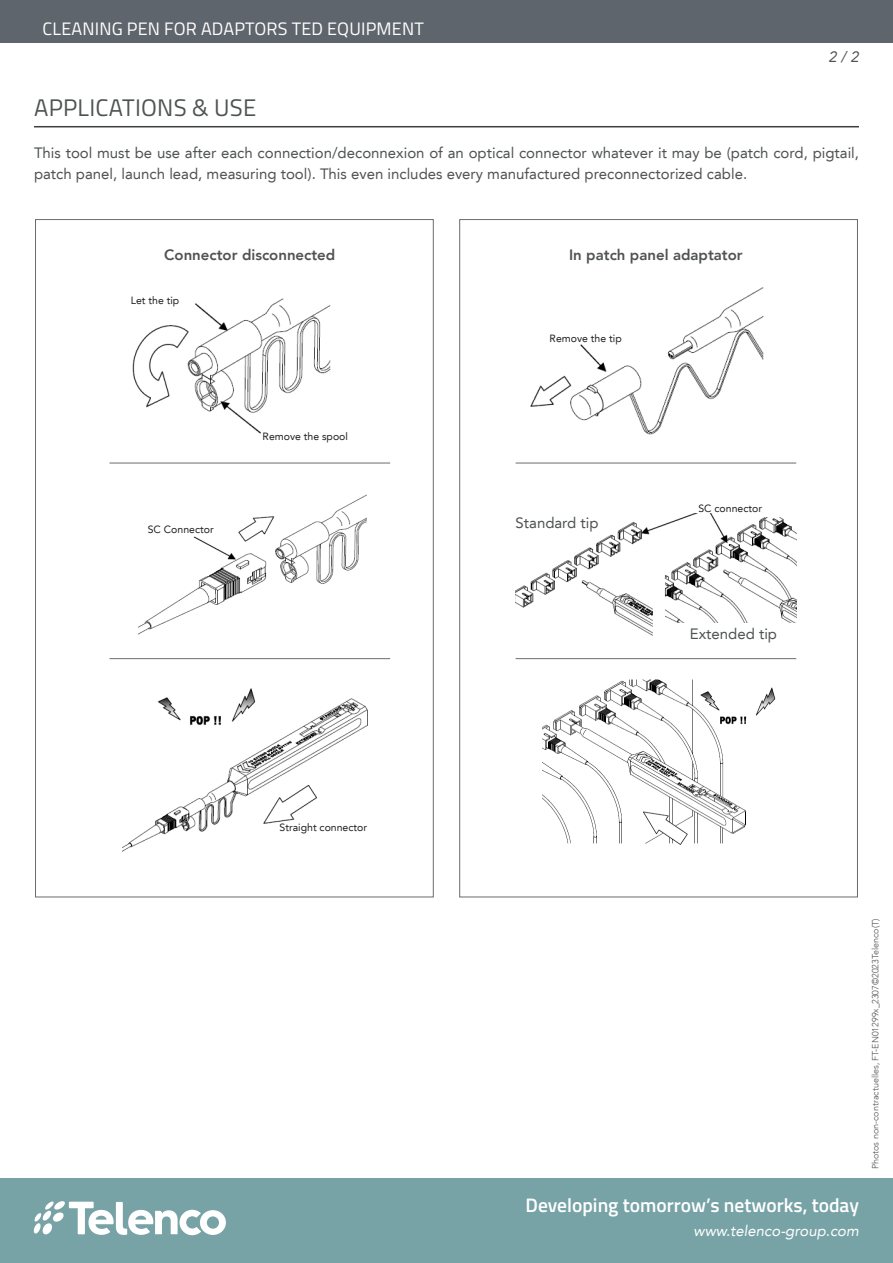
<style>
.page{position:relative;width:893px;height:1263px;background:#fff}
.page>*{position:absolute;margin:0;border:0;box-sizing:border-box;transform-origin:0 0}
.SOUS-TITRE{font:24px "Titillium Web";letter-spacing:.01em;color:#505353}
.t1{font:600 19.5px "Titillium Web";color:#fff}
.RAPPEL_TITRE_ENTETE{font:18px "Titillium Web";letter-spacing:.01em;color:#fff}
.item{font:15px/21px "Avenir LT";color:#505353}
.item-2{font:800 15px "Avenir LT";color:#505353}
.t2{font:italic 15px "Avenir LT";color:#fff}
.t3{font:italic 15px "Avenir LT";color:#505353}
.legende{font:10.5px "Avenir LT";color:#231f20}
.Paragraphe_de_liste{font:10.5px "Avenir LT";color:#231f20}
.NOMENCLATURE{font:300 9px "Avenir LT";color:#505353}
</style>
<div class="page">
<div style="left:0;top:0;width:893px;height:43px;background:#5f656c"></div>
<div style="left:0;top:1178px;width:893px;height:85px;background:#77a3a6"></div>
<svg style="left:33px;top:1201px;width:193px;height:34px"></svg>
<hr style="left:34px;top:126px;width:825px;height:1px;background:#3a3e40">
<svg style="left:35px;top:219px;width:399px;height:679px"></svg>
<svg style="left:459px;top:219px;width:399px;height:679px"></svg>
<img style="left:111px;top:283px;width:278px;height:158px">
<img style="left:514px;top:283px;width:283px;height:158px">
<img style="left:125px;top:483px;width:250px;height:153px">
<img style="left:516px;top:483px;width:280px;height:156px">
<img style="left:122px;top:678px;width:255px;height:181px">
<img style="left:536px;top:678px;width:240px;height:170px">
<div style="left:111px;top:283px;width:85px;height:17px;background:#fff"></div>
<div style="left:263px;top:423px;width:85px;height:17px;background:#fff"></div>
<div style="left:139px;top:517px;width:85px;height:17px;background:#fff"></div>
<div style="left:271px;top:836px;width:85px;height:17px;background:#fff"></div>
<div style="left:677px;top:495px;width:85px;height:17px;background:#fff"></div>
<div style="left:528px;top:321px;width:85px;height:17px;background:#fff"></div>
<div style="left:677px;top:623px;width:119px;height:17px;background:#fff"></div>
<hr style="left:109px;top:463px;width:281px;height:1px;background:#6b6c72">
<hr style="left:109px;top:658px;width:281px;height:1px;background:#6b6c72">
<hr style="left:516px;top:463px;width:280px;height:1px;background:#6b6c72">
<hr style="left:516px;top:658px;width:280px;height:1px;background:#6b6c72">
<div style="left:670px;top:627px;width:127px;height:13px;background:#fff"></div>
<p class="RAPPEL_TITRE_ENTETE" style="left:43px;top:15px;width:383px">CLEANING PEN FOR ADAPTORS TED EQUIPMENT</p>
<p class="SOUS-TITRE" style="left:34px;top:90px;width:224px">APPLICATIONS &amp; USE</p>
<p class="t3" style="left:828px;top:48px;width:32px">2 / 2</p>
<p class="item" style="left:34px;top:142px;width:826px">This tool must be use after each connection/deconnexion of an optical connector whatever it may be (patch cord, pigtail, patch panel, launch lead, measuring tool). This even includes every manufactured preconnectorized cable.</p>
<p class="item-2" style="left:164px;top:246px;width:173px">Connector disconnected</p>
<p class="item-2" style="left:569px;top:246px;width:175px">In patch panel adaptator</p>
<p class="Paragraphe_de_liste" style="left:131px;top:294px;width:50px">Let the tip</p>
<p class="legende" style="left:148px;top:523px;width:67px">SC Connector</p>
<p class="Paragraphe_de_liste" style="left:263px;top:430px;width:87px">Remove the spool</p>
<p class="legende" style="left:550px;top:332px;width:74px">Remove the tip</p>
<p class="item" style="left:516px;top:513px;width:85px">Standard tip</p>
<p class="legende" style="left:698px;top:502px;width:65px">SC connector</p>
<p class="item" style="left:690px;top:623px;width:89px">Extended tip</p>
<p class="legende" style="left:280px;top:821px;width:89px">Straight connector</p>
<h2 class="t1" style="left:526px;top:1191px;width:335px">Developing tomorrow’s networks, today</h2>
<p class="t2" style="left:693px;top:1222px;width:167px">www.telenco-group.com</p>
<p class="NOMENCLATURE" style="left:870px;top:1169px;width:252px;rotate:-90deg">Photos non-contractuelles, FT-EN01299x_2307©2023Telenco(T)</p>
</div>
